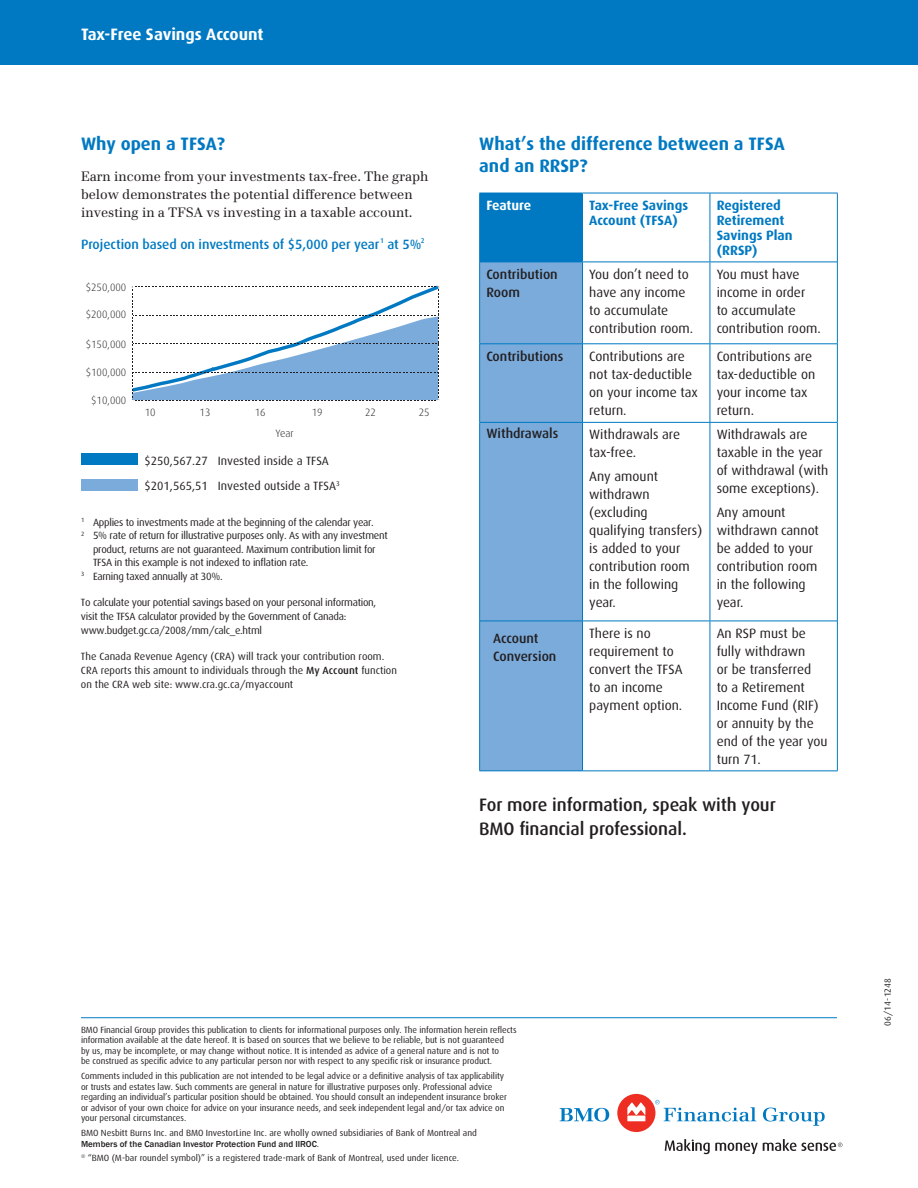
<style>
.page{position:relative;width:918px;height:1188px;background:#fff}
.page>*{position:absolute;margin:0;border:0;box-sizing:border-box;transform-origin:0 0}
.t1{font:500 18px/24px "Dax";letter-spacing:-.005em;color:#231f20}
.t2{font:700 18px/22.5px "Dax";color:#0079c2}
.t3{font:700 16.5px "Dax";color:#fff}
.t4{font:13.5px/18px "Dax";color:#231f20}
.t5{font:13.5px/18px "Emona";color:#231f20}
.t6{font:700 13.5px/15px "Dax";color:#0079c2}
.t7{font:500 13.5px/18px "Dax";color:#231f20}
.t8{font:500 13.5px "Dax";letter-spacing:-.005em;color:#0079c2}
.t9{font:700 13.5px "Dax";letter-spacing:-.01em;color:#fff}
.t10{font:12px "Dax";color:#231f20}
.t11{font:300 10.65px "Dax";color:#231f20}
.t12{font:10.5px/13.5px "Dax";letter-spacing:-.025em;color:#231f20}
.t13{font:10.5px/13.5px "Dax";color:#231f20}
.t14{font:9px/10.5px "Dax";letter-spacing:-.005em;color:#231f20}
.s1{font-weight:500}
.s2{font-family:"Franklin Gothic";font-weight:500}
</style>
<div class="page">
<div style="left:0;top:0;width:918px;height:65px;background:#0079c2"></div>
<svg style="left:132px;top:286px;width:308px;height:115px"></svg>
<div style="left:81px;top:479px;width:56px;height:11px;background:#7aabdb"></div>
<div style="left:81px;top:454px;width:56px;height:11px;background:#0079c2"></div>
<hr style="left:81px;top:1017px;width:756px;height:1px;background:#0079c2">
<div style="left:480px;top:193px;width:102px;height:69px;background:#0079c2"></div>
<div style="left:480px;top:262px;width:102px;height:82px;background:#7aabdb"></div>
<div style="left:480px;top:344px;width:102px;height:78px;background:#7aabdb"></div>
<div style="left:480px;top:422px;width:102px;height:199px;background:#7aabdb"></div>
<div style="left:480px;top:621px;width:102px;height:150px;background:#7aabdb"></div>
<hr style="left:479px;top:193px;width:1px;height:69px;background:#0079c2">
<hr style="left:582px;top:193px;width:128px;height:1px;background:#0079c2">
<hr style="left:582px;top:193px;width:1px;height:69px;background:#0079c2">
<hr style="left:710px;top:193px;width:128px;height:1px;background:#0079c2">
<hr style="left:710px;top:193px;width:1px;height:69px;background:#0079c2">
<hr style="left:837px;top:193px;width:1px;height:69px;background:#0079c2">
<hr style="left:479px;top:262px;width:1px;height:82px;background:#0079c2">
<hr style="left:582px;top:262px;width:1px;height:81px;background:#0079c2">
<hr style="left:710px;top:262px;width:1px;height:81px;background:#0079c2">
<hr style="left:837px;top:262px;width:1px;height:82px;background:#0079c2">
<hr style="left:479px;top:344px;width:1px;height:78px;background:#0079c2">
<hr style="left:582px;top:344px;width:1px;height:78px;background:#0079c2">
<hr style="left:710px;top:344px;width:1px;height:78px;background:#0079c2">
<hr style="left:837px;top:344px;width:1px;height:78px;background:#0079c2">
<hr style="left:479px;top:422px;width:1px;height:199px;background:#0079c2">
<hr style="left:582px;top:423px;width:1px;height:198px;background:#0079c2">
<hr style="left:710px;top:423px;width:1px;height:198px;background:#0079c2">
<hr style="left:837px;top:422px;width:1px;height:199px;background:#0079c2">
<hr style="left:479px;top:621px;width:1px;height:149px;background:#0079c2">
<hr style="left:582px;top:621px;width:1px;height:149px;background:#0079c2">
<hr style="left:710px;top:621px;width:1px;height:149px;background:#0079c2">
<hr style="left:837px;top:621px;width:1px;height:149px;background:#0079c2">
<hr style="left:479px;top:770px;width:103px;height:1px;background:#0079c2">
<hr style="left:582px;top:770px;width:128px;height:1px;background:#0079c2">
<hr style="left:710px;top:770px;width:128px;height:1px;background:#0079c2">
<hr style="left:480px;top:262px;width:102px;height:1px;background:#0079c2">
<hr style="left:582px;top:262px;width:128px;height:1px;background:#0079c2">
<hr style="left:710px;top:262px;width:127px;height:1px;background:#0079c2">
<hr style="left:480px;top:343px;width:102px;height:1px;background:#0079c2">
<hr style="left:582px;top:343px;width:128px;height:1px;background:#0079c2">
<hr style="left:710px;top:343px;width:127px;height:1px;background:#0079c2">
<hr style="left:480px;top:422px;width:102px;height:1px;background:#0079c2">
<hr style="left:582px;top:422px;width:128px;height:1px;background:#0079c2">
<hr style="left:710px;top:422px;width:127px;height:1px;background:#0079c2">
<hr style="left:480px;top:621px;width:102px;height:1px;background:#0079c2">
<hr style="left:582px;top:621px;width:128px;height:1px;background:#0079c2">
<hr style="left:710px;top:621px;width:127px;height:1px;background:#0079c2">
<svg style="left:560px;top:1108px;width:49px;height:14px"></svg>
<div style="left:617px;top:1094px;width:38px;height:38px;background:#ee2e22;border-radius:50%"></div>
<svg style="left:627px;top:1103px;width:18px;height:18px"></svg>
<svg style="left:655px;top:1100px;width:101px;height:22px"></svg>
<svg style="left:763px;top:1108px;width:62px;height:18px"></svg>
<svg style="left:665px;top:1139px;width:177px;height:15px"></svg>
<h2 class="t3" style="left:81px;top:25px;width:184px">Tax-Free Savings Account</h2>
<h2 class="t2" style="left:81px;top:133px;width:146px">Why open a TFSA?</h2>
<p class="t5" style="left:81px;top:168px;width:349px">Earn income from your investments tax-free. The graph below demonstrates the potential difference between investing in a TFSA vs investing in a taxable account.</p>
<h3 class="t8" style="left:81px;top:237px;width:345px">Projection based on investments of $5,000 per year<sup>1</sup> at 5%<sup>2</sup></h3>
<p class="t11" style="left:86px;top:282px;width:42px">$250,000</p>
<p class="t11" style="left:86px;top:309px;width:42px">$200,000</p>
<p class="t11" style="left:86px;top:338px;width:42px">$150,000</p>
<p class="t11" style="left:86px;top:366px;width:42px">$100,000</p>
<p class="t11" style="left:91px;top:394px;width:37px">$10,000</p>
<p class="t11" style="left:145px;top:407px;width:12px">10</p>
<p class="t11" style="left:200px;top:407px;width:12px">13</p>
<p class="t11" style="left:255px;top:407px;width:12px">16</p>
<p class="t11" style="left:312px;top:407px;width:12px">19</p>
<p class="t11" style="left:365px;top:407px;width:12px">22</p>
<p class="t11" style="left:419px;top:407px;width:12px">25</p>
<p class="t11" style="left:276px;top:427px;width:20px">Year</p>
<p class="t10" style="left:145px;top:454px;width:186px">$250,567.27 Invested inside a TFSA</p>
<p class="t10" style="left:145px;top:480px;width:197px">$201,565,51 Invested outside a TFSA<sup>3</sup></p>
<p class="t12" style="left:81px;top:515px;width:294px"><sup>1</sup> Applies to investments made at the beginning of the calendar year.</p>
<p class="t12" style="left:81px;top:529px;width:308px"><sup>2</sup> 5% rate of return for illustrative purposes only. As with any investment</p>
<p class="t12" style="left:93px;top:542px;width:284px">product, returns are not guaranteed. Maximum contribution limit for</p>
<p class="t12" style="left:93px;top:556px;width:217px">TFSA in this example is not indexed to infation rate.</p>
<p class="t12" style="left:81px;top:569px;width:143px"><sup>3</sup> Earning taxed annually at 30%.</p>
<p class="t12" style="left:81px;top:596px;width:297px">To calculate your potential savings based on your personal information, visit the TFSA calculator provided by the Government of Canada: www.budget.gc.ca/2008/mm/calc_e.html</p>
<p class="t13" style="left:81px;top:650px;width:317px">The Canada Revenue Agency (CRA) will track your contribution room.<br>CRA reports this amount to individuals through the <span class="s1">My Account</span> function on the CRA web site: www.cra.gc.ca/myaccount</p>
<h2 class="t2" style="left:479px;top:133px;width:307px">What’s the difference between a TFSA and an RRSP?</h2>
<p class="t9" style="left:486px;top:198px;width:46px">Feature</p>
<p class="t6" style="left:589px;top:198px;width:100px">Tax-Free Savings<br>Account (TFSA)</p>
<p class="t6" style="left:717px;top:198px;width:77px">Registered<br>Retirement<br>Savings Plan (RRSP)</p>
<p class="t7" style="left:486px;top:265px;width:73px">Contribution<br>Room</p>
<p class="t4" style="left:589px;top:266px;width:106px">You don’t need to have any income to accumulate contribution room.</p>
<p class="t4" style="left:717px;top:266px;width:106px">You must have income in order<br>to accumulate contribution room.</p>
<p class="t7" style="left:486px;top:347px;width:79px">Contributions</p>
<p class="t4" style="left:589px;top:347px;width:110px">Contributions are not tax-deductible on your income tax return.</p>
<p class="t4" style="left:717px;top:347px;width:100px">Contributions are tax-deductible on your income tax return.</p>
<p class="t7" style="left:486px;top:425px;width:73px">Withdrawals</p>
<p class="t4" style="left:589px;top:426px;width:92px">Withdrawals are tax-free.</p>
<p class="t4" style="left:589px;top:467px;width:115px">Any amount withdrawn (excluding qualifying transfers) is added to your contribution room in the following year.</p>
<p class="t4" style="left:717px;top:426px;width:113px">Withdrawals are taxable in the year of withdrawal (with some exceptions).</p>
<p class="t4" style="left:717px;top:503px;width:104px">Any amount withdrawn cannot be added to your contribution room in the following year.</p>
<p class="t7" style="left:493px;top:630px;width:65px">Account<br>Conversion</p>
<p class="t4" style="left:589px;top:624px;width:95px">There is no requirement to convert the TFSA to an income payment option.</p>
<p class="t4" style="left:717px;top:624px;width:112px">An RSP must be fully withdrawn<br>or be transferred<br>to a Retirement<br>Income Fund (RIF) or annuity by the end of the year you turn 71.</p>
<p class="t1" style="left:479px;top:793px;width:298px">For more information, speak with your<br>BMO financial professional.</p>
<p class="t14" style="left:81px;top:1025px;width:437px">BMO Financial Group provides this publication to clients for informational purposes only. The information herein refects information available at the date hereof. It is based on sources that we believe to be reliable, but is not guaranteed<br>by us, may be incomplete, or may change without notice. It is intended as advice of a general nature and is not to<br>be construed as specifc advice to any particular person nor with respect to any specifc risk or insurance product.</p>
<p class="t14" style="left:81px;top:1071px;width:427px">Comments included in this publication are not intended to be legal advice or a defnitive analysis of tax applicability or trusts and estates law. Such comments are general in nature for illustrative purposes only. Professional advice regarding an individual’s particular position should be obtained. You should consult an independent insurance broker or advisor of your own choice for advice on your insurance needs, and seek independent legal and/or tax advice on your personal circumstances.</p>
<p class="t14" style="left:81px;top:1128px;width:397px">BMO Nesbitt Burns Inc. and BMO InvestorLine Inc. are wholly owned subsidiaries of Bank of Montreal and<br><span class="s2">Members of the Canadian Investor Protection Fund and IIROC</span>.</p>
<p class="t14" style="left:81px;top:1153px;width:380px"><sup>®</sup> “BMO (M-bar roundel symbol)” is a registered trade-mark of Bank of Montreal, used under licence.</p>
<p class="t14" style="left:882px;top:1026px;width:50px;rotate:-90deg">06/14-1248</p>
</div>
